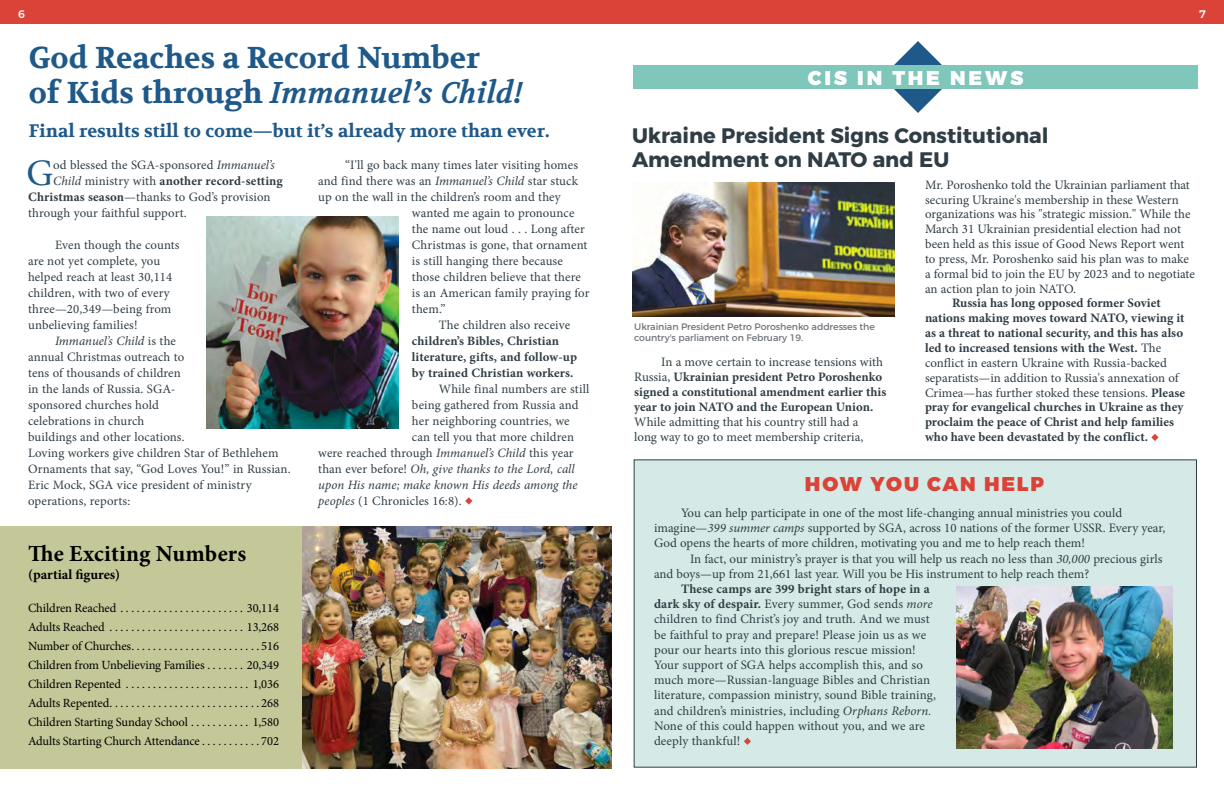
<style>
.page{position:relative;width:1224px;height:792px;background:#fff}
.page>*{position:absolute;margin:0;border:0;box-sizing:border-box;transform-origin:0 0}
.t1{font:37.4px "Minion Pro";color:#1e5989}
.t2{font:700 30px/35px "Volkhov";color:#1e5989}
.t3{font:700 23px "Minion Pro";letter-spacing:.005em;color:#000}
.t4{font:700 21px/24px "Montserrat";color:#303d45}
.t5{font:900 19.9px "Montserrat";letter-spacing:.09em;color:#dc4338}
.t6{font:900 19.9px "Montserrat";letter-spacing:.14em;color:#fff}
.t7{font:700 18px "Volkhov";color:#1e5989}
.t8{font:700 14px "Minion Pro";color:#000}
.t9{font:12.9px/15.2px "Minion Pro";color:#303d45}
.t10{font:700 12.9px/14.8px "Minion Pro";color:#303d45}
.t11{font:12.8px/16px "Minion Pro";letter-spacing:.01em;color:#303d45}
.t12{font:700 12.8px/16px "Minion Pro";letter-spacing:.01em;color:#303d45}
.t13{font:italic 12.8px "Minion Pro";letter-spacing:.005em;color:#303d45}
.t14{font:12.5px "Minion Pro";letter-spacing:-.01em;color:#000}
.t15{font:500 11px "Montserrat";color:#fff}
.t16{font:9.4px/11.7px "Montserrat";letter-spacing:-.01em;color:#6f747a}
.s1{font-style:italic}
.s2{font-weight:400;font-style:italic}
.s3{font-weight:400}
.s4{font-weight:700}
.s5{font-style:normal}
</style>
<div class="page">
<div style="left:634px;top:459px;width:563px;height:309px;background:#d5eae6"></div>
<svg style="left:744px;top:738px;width:7px;height:7px"></svg>
<svg style="left:465px;top:497px;width:7px;height:8px"></svg>
<div style="left:0;top:0;width:1224px;height:23px;background:#dc4338"></div>
<svg style="left:882px;top:41px;width:72px;height:72px"></svg>
<svg style="left:1151px;top:434px;width:8px;height:7px"></svg>
<div style="left:633px;top:66px;width:565px;height:23px;background:#7fc6bb"></div>
<img style="left:633px;top:182px;width:261px;height:134px">
<img style="left:957px;top:587px;width:216px;height:162px">
<div style="left:0;top:526px;width:312px;height:243px;background:#c4c898"></div>
<img style="left:302px;top:526px;width:309px;height:243px">
<img style="left:206px;top:216px;width:192px;height:213px">
<p class="t15" style="left:13px;top:7px;width:8px">6</p>
<p class="t15" style="left:18px;top:7px;width:8px">6</p>
<h2 class="t2" style="left:29px;top:41px;width:496px">God Reaches a Record Number<br>of Kids through <span class="s1">Immanuel’s Child!</span></h2>
<h3 class="t7" style="left:29px;top:120px;width:522px">Final results still to come—but it’s already more than ever.</h3>
<h1 class="t1" style="left:26px;top:148px;width:28px">G</h1>
<p class="t11" style="left:53px;top:157px;width:223px">od blessed the SGA-sponsored <span class="s1">Immanuel’s</span></p>
<p class="t12" style="left:53px;top:172px;width:231px"><span class="s2">Child</span> <span class="s3">ministry with</span> another record-setting</p>
<p class="t11" style="left:28px;top:189px;width:244px"><span class="s4">Christmas season</span>—thanks to God’s provision</p>
<p class="t11" style="left:28px;top:205px;width:160px">through your faithful support.</p>
<p class="t11" style="left:28px;top:237px;width:153px;text-indent:27px">Even though the counts are not yet complete, you helped reach at least 30,114 children, with two of every three—20,349—being from unbelieving families!</p>
<p class="t11" style="left:28px;top:333px;width:264px;text-indent:27px"><span class="s1">Immanuel’s Child</span> is the<br>annual Christmas outreach to<br>tens of thousands of children<br>in the lands of Russia. SGA-<br>sponsored churches hold<br>celebrations in church<br>buildings and other locations.<br>Loving workers give children Star of Bethlehem<br>Ornaments that say, “God Loves You!” in Russian.<br>Eric Mock, SGA vice president of ministry operations, reports:</p>
<h3 class="t3" style="left:28px;top:538px;width:220px">The Exciting Numbers</h3>
<p class="t8" style="left:28px;top:565px;width:94px">(partial figures)</p>
<p class="t14" style="left:28px;top:600px;width:94px">Children Reached........................</p>
<p class="t14" style="left:247px;top:600px;width:34px">30,114</p>
<p class="t14" style="left:28px;top:619px;width:83px">Adults Reached ..........................</p>
<p class="t14" style="left:247px;top:619px;width:34px">13,268</p>
<p class="t14" style="left:28px;top:638px;width:107px">Number of Churches........................</p>
<p class="t14" style="left:261px;top:638px;width:19px">516</p>
<p class="t14" style="left:28px;top:657px;width:181px">Children from Unbelieving Families........</p>
<p class="t14" style="left:247px;top:657px;width:34px">20,349</p>
<p class="t14" style="left:28px;top:676px;width:99px">Children Repented ........................</p>
<p class="t14" style="left:253px;top:676px;width:28px">1,036</p>
<p class="t14" style="left:28px;top:695px;width:85px">Adults Repented............................</p>
<p class="t14" style="left:261px;top:695px;width:19px">268</p>
<p class="t14" style="left:28px;top:714px;width:164px">Children Starting Sunday School............</p>
<p class="t14" style="left:253px;top:714px;width:28px">1,580</p>
<p class="t14" style="left:28px;top:733px;width:176px">Adults Starting Church Attendance...........</p>
<p class="t14" style="left:261px;top:733px;width:19px">702</p>
<p class="t11" style="left:345px;top:157px;width:234px">“I'll go back many times later visiting homes</p>
<p class="t11" style="left:318px;top:173px;width:261px">and find there was an <span class="s1">Immanuel’s Child</span> star stuck</p>
<p class="t11" style="left:318px;top:189px;width:244px">up on the wall in the children’s room and they</p>
<p class="t11" style="left:412px;top:205px;width:164px">wanted me again to pronounce</p>
<p class="t11" style="left:412px;top:221px;width:174px">the name out loud . . . Long after</p>
<p class="t11" style="left:412px;top:237px;width:177px">Christmas is gone, that ornament</p>
<p class="t11" style="left:412px;top:253px;width:152px">is still hanging there because</p>
<p class="t11" style="left:412px;top:269px;width:170px">those children believe that there</p>
<p class="t11" style="left:412px;top:285px;width:179px">is an American family praying for</p>
<p class="t11" style="left:412px;top:301px;width:35px">them.”</p>
<p class="t11" style="left:439px;top:317px;width:133px">The children also receive</p>
<p class="t12" style="left:412px;top:332px;width:167px">children’s Bibles, Christian literature, gifts, and follow-up by trained Christian workers.</p>
<p class="t11" style="left:439px;top:381px;width:152px">While final numbers are still</p>
<p class="t11" style="left:412px;top:397px;width:168px">being gathered from Russia and</p>
<p class="t11" style="left:412px;top:413px;width:159px">her neighboring countries, we</p>
<p class="t11" style="left:412px;top:429px;width:164px">can tell you that more children</p>
<p class="t11" style="left:318px;top:445px;width:257px">were reached through <span class="s1">Immanuel’s Child</span> this year</p>
<p class="t13" style="left:318px;top:460px;width:258px"><span class="s5">than ever before!</span> Oh, give thanks to the Lord, call</p>
<p class="t13" style="left:318px;top:476px;width:261px">upon His name; make known His deeds among the</p>
<p class="t11" style="left:318px;top:493px;width:145px"><span class="s1">peoples</span> (1 Chronicles 16:8).</p>
<h3 class="t6" style="left:808px;top:65px;width:217px">CIS IN THE NEWS</h3>
<h3 class="t4" style="left:632px;top:124px;width:418px">Ukraine President Signs Constitutional<br>Amendment on NATO and EU</h3>
<p class="t15" style="left:1199px;top:7px;width:8px">7</p>
<p class="t16" style="left:634px;top:321px;width:242px">Ukrainian President Petro Poroshenko addresses the country's parliament on February 19.</p>
<p class="t10" style="left:634px;top:355px;width:254px;text-indent:27px"><span class="s3">In a move certain to increase tensions with Russia,</span> Ukrainian president Petro Poroshenko signed a constitutional amendment earlier this year to join NATO and the European Union.</p>
<p class="t9" style="left:634px;top:415px;width:230px;line-height:14.9px">While admitting that his country still had a long way to go to meet membership criteria,</p>
<p class="t9" style="left:925px;top:177px;width:271px;line-height:14.8px">Mr. Poroshenko told the Ukrainian parliament that securing Ukraine's membership in these Western organizations was his "strategic mission." While the March 31 Ukrainian presidential election had not been held as this issue of Good News Report went to press, Mr. Poroshenko said his plan was to make a formal bid to join the EU by 2023 and to negotiate an action plan to join NATO.</p>
<p class="t10" style="left:925px;top:296px;width:262px;text-indent:27px">Russia has long opposed former Soviet nations making moves toward NATO, viewing it as a threat to national security, and this has also led to increased tensions with the West. <span class="s3">The conflict in eastern Ukraine with Russia-backed separatists—in addition to Russia's annexation of Crimea—has further stoked these tensions.</span> Please pray for evangelical churches in Ukraine as they proclaim the peace of Christ and help families who have been devastated by the conflict.</p>
<h3 class="t5" style="left:805px;top:472px;width:241px">HOW YOU CAN HELP</h3>
<p class="t9" style="left:654px;top:505px;width:513px;text-indent:27px">You can help participate in one of the most life-changing annual ministries you could imagine—<span class="s1">399 summer camps</span> supported by SGA, across 10 nations of the former USSR. Every year,<br>God opens the hearts of more children, motivating you and me to help reach them!</p>
<p class="t9" style="left:654px;top:551px;width:510px;text-indent:36px">In fact, our ministry’s prayer is that you will help us reach no less than <span class="s1">30,000</span> precious girls and boys—up from 21,661 last year. Will you be His instrument to help reach them?</p>
<p class="t9" style="left:654px;top:581px;width:284px;text-indent:27px"><span class="s4">These camps are 399 bright stars of hope in a dark sky of despair.</span> Every summer, God sends <span class="s1">more </span>children to find Christ’s joy and truth. And we must be faithful to pray and prepare! Please join us as we pour our hearts into this glorious rescue mission!<br>Your support of SGA helps accomplish this, and so much more—Russian-language Bibles and Christian literature, compassion ministry, sound Bible training, and children’s ministries, including <span class="s1">Orphans Reborn.<br></span>None of this could happen without you, and we are deeply thankful!</p>
</div>
